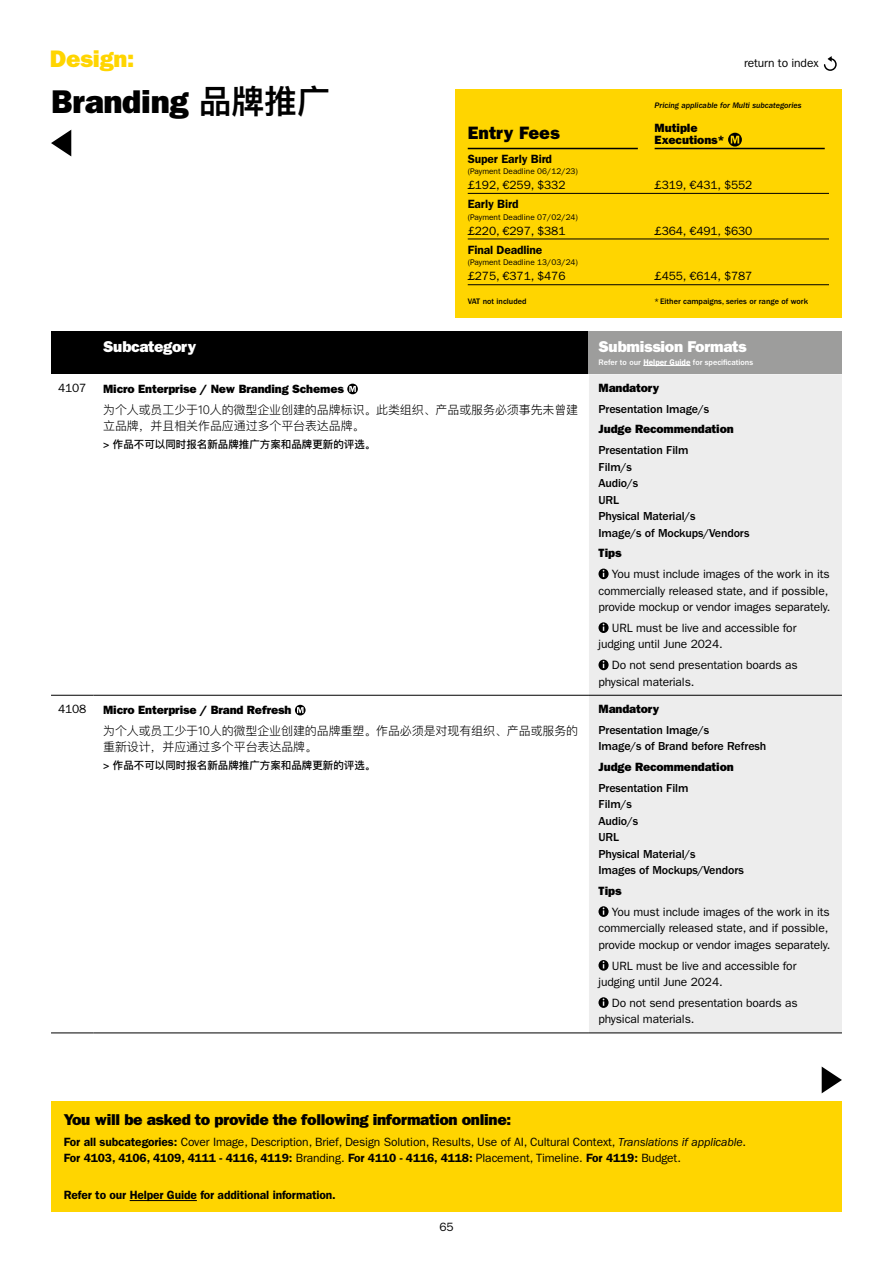
<style>
.page{position:relative;width:893px;height:1263px;background:#fff}
.page>*{position:absolute;margin:0;border:0;box-sizing:border-box;transform-origin:0 0}
.t1{font:33px "ITC Franklin Gothic Std Hvy";letter-spacing:-.01em;color:#000}
.t2{font:24px "ITC Franklin Gothic Std Hvy";letter-spacing:-.01em;color:#ffd500}
.t3{font:18px "ITC Franklin Gothic Std Hvy";color:#000}
.t4{font:15.75px "ITC Franklin Gothic Std Hvy";letter-spacing:-.02em;color:#000}
.t5{font:15.75px "ITC Franklin Gothic Std Hvy";letter-spacing:-.02em;color:#fff}
.t6{font:12px/16.5px "ITC Franklin Gothic Std";letter-spacing:-.01em;color:#000}
.t7{font:500 12px/16.5px "ITC Franklin Gothic Std";letter-spacing:-.01em;color:#000}
.t8{font:12px/12px "ITC Franklin Gothic Std Hvy";letter-spacing:-.01em;color:#000}
.t9{font:300 12px/16.5px "Ping Fang SC";letter-spacing:-.01em;color:#000}
.t10{font:600 12px "ITC Franklin Gothic Std";letter-spacing:-.01em;color:#000}
.t11{font:500 10.5px "Ping Fang SC";color:#000}
.t12{font:8.25px "ITC Franklin Gothic Std";color:#000}
.t13{font:500 8.25px "ITC Franklin Gothic Std";color:#000}
.t14{font:500 8.25px "ITC Franklin Gothic Std";color:#fff}
.t15{font:8.25px "ITC Franklin Gothic Std Med It";color:#000}
.s1{font-family:"Ping Fang SC";font-weight:600}
.s2{font-weight:600}
.s3{font-style:italic}
</style>
<div class="page">
<div style="left:455px;top:89px;width:387px;height:229px;background:#ffd500"></div>
<div style="left:51px;top:1101px;width:791px;height:111px;background:#ffd500"></div>
<hr style="left:130px;top:1200px;width:67px;height:1px;background:#000">
<svg style="left:823px;top:56px;width:14px;height:15px"></svg>
<div style="left:51px;top:332px;width:43px;height:42px;background:#000"></div>
<div style="left:94px;top:332px;width:495px;height:42px;background:#000"></div>
<div style="left:589px;top:332px;width:253px;height:42px;background:#9d9d9c"></div>
<div style="left:589px;top:374px;width:253px;height:659px;background:#ededed"></div>
<hr style="left:51px;top:695px;width:43px;height:1px;background:#000">
<hr style="left:51px;top:1033px;width:43px;height:1px;background:#000">
<hr style="left:94px;top:695px;width:495px;height:1px;background:#000">
<hr style="left:94px;top:1033px;width:495px;height:1px;background:#000">
<hr style="left:589px;top:695px;width:253px;height:1px;background:#000">
<hr style="left:589px;top:1033px;width:253px;height:1px;background:#000">
<hr style="left:643px;top:365px;width:47px;height:1px;background:#fff">
<div style="left:347px;top:384px;width:11px;height:10px;background:#000;border-radius:50%"></div>
<svg style="left:349px;top:386px;width:7px;height:6px"></svg>
<svg style="left:598px;top:569px;width:11px;height:10px"></svg>
<svg style="left:598px;top:622px;width:11px;height:11px"></svg>
<svg style="left:598px;top:660px;width:11px;height:10px"></svg>
<svg style="left:295px;top:705px;width:11px;height:10px"></svg>
<svg style="left:297px;top:707px;width:7px;height:6px"></svg>
<svg style="left:598px;top:906px;width:11px;height:11px"></svg>
<svg style="left:598px;top:960px;width:11px;height:11px"></svg>
<svg style="left:598px;top:997px;width:11px;height:11px"></svg>
<svg style="left:51px;top:130px;width:20px;height:26px"></svg>
<svg style="left:822px;top:1066px;width:20px;height:27px"></svg>
<svg style="left:728px;top:133px;width:14px;height:14px"></svg>
<svg style="left:731px;top:136px;width:8px;height:7px"></svg>
<hr style="left:468px;top:193px;width:361px;height:1px;background:#000">
<hr style="left:468px;top:239px;width:361px;height:1px;background:#000">
<hr style="left:468px;top:284px;width:361px;height:1px;background:#000">
<hr style="left:655px;top:148px;width:170px;height:1px;background:#000">
<hr style="left:468px;top:148px;width:170px;height:1px;background:#000">
<h2 class="t2" style="left:50px;top:45px;width:86px">Design:</h2>
<h1 class="t1" style="left:51px;top:83px;width:280px">Branding <span class="s1">品牌推广</span></h1>
<h3 class="t3" style="left:468px;top:123px;width:93px">Entry Fees</h3>
<p class="t10" style="left:468px;top:152px;width:86px">Super Early Bird</p>
<p class="t12" style="left:468px;top:166px;width:112px">(Payment Deadline 06/12/23)</p>
<p class="t6" style="left:468px;top:177px;width:99px">£192, €259, $332</p>
<p class="t10" style="left:468px;top:197px;width:52px">Early Bird</p>
<p class="t12" style="left:468px;top:212px;width:112px">(Payment Deadline 07/02/24)</p>
<p class="t6" style="left:468px;top:222px;width:99px">£220, €297, $381</p>
<p class="t10" style="left:468px;top:243px;width:76px">Final Deadline</p>
<p class="t12" style="left:468px;top:257px;width:112px">(Payment Deadline 13/03/24)</p>
<p class="t6" style="left:468px;top:268px;width:99px">£275, €371, $476</p>
<p class="t13" style="left:468px;top:297px;width:60px">VAT not included</p>
<p class="t6" style="left:744px;top:55px;width:76px">return to index</p>
<p class="t15" style="left:655px;top:101px;width:148px">Pricing applicable for Multi subcategories</p>
<p class="t8" style="left:655px;top:122px;width:72px">Mutiple<br>Executions*</p>
<p class="t6" style="left:655px;top:177px;width:99px">£319, €431, $552</p>
<p class="t6" style="left:655px;top:223px;width:99px">£364, €491, $630</p>
<p class="t6" style="left:655px;top:268px;width:99px">£455, €614, $787</p>
<p class="t13" style="left:655px;top:297px;width:155px">* Either campaigns, series or range of work</p>
<h3 class="t5" style="left:103px;top:337px;width:95px">Subcategory</h3>
<h3 class="t5" style="left:598px;top:337px;width:150px">Submission Formats</h3>
<p class="t14" style="left:598px;top:357px;width:156px">Refer to our <span class="s2">Helper Guide</span> for specifications</p>
<p class="t6" style="left:58px;top:380px;width:30px">4107</p>
<p class="t8" style="left:103px;top:383px;width:242px">Micro Enterprise / New Branding Schemes</p>
<p class="t9" style="left:103px;top:401px;width:477px">为个人或员工少于10人的微型企业创建的品牌标识。此类组织、产品或服务必须事先未曾建立品牌，并且相关作品应通过多个平台表达品牌。</p>
<p class="t11" style="left:103px;top:438px;width:274px">&gt; 作品不可以同时报名新品牌推广方案和品牌更新的评选。</p>
<p class="t6" style="left:58px;top:701px;width:30px">4108</p>
<p class="t8" style="left:103px;top:704px;width:190px">Micro Enterprise / Brand Refresh</p>
<p class="t9" style="left:103px;top:722px;width:477px">为个人或员工少于10人的微型企业创建的品牌重塑。作品必须是对现有组织、产品或服务的重新设计，并应通过多个平台表达品牌。</p>
<p class="t11" style="left:103px;top:759px;width:274px">&gt; 作品不可以同时报名新品牌推广方案和品牌更新的评选。</p>
<p class="t8" style="left:598px;top:382px;width:62px">Mandatory</p>
<p class="t7" style="left:598px;top:400px;width:112px">Presentation Image/s</p>
<p class="t8" style="left:598px;top:423px;width:137px">Judge Recommendation</p>
<p class="t7" style="left:598px;top:442px;width:152px">Presentation Film<br>Film/s<br>Audio/s<br>URL<br>Physical Material/s<br>Image/s of Mockups/Vendors</p>
<p class="t8" style="left:598px;top:547px;width:24px">Tips</p>
<p class="t6" style="left:598px;top:566px;width:233px;text-indent:13px">You must include images of the work in its commercially released state, and if possible, provide mockup or vendor images separately.</p>
<p class="t6" style="left:598px;top:620px;width:199px;text-indent:13px">URL must be live and accessible for judging until June 2024.</p>
<p class="t6" style="left:598px;top:657px;width:201px;text-indent:13px">Do not send presentation boards as physical materials.</p>
<p class="t8" style="left:598px;top:703px;width:62px">Mandatory</p>
<p class="t7" style="left:598px;top:722px;width:169px">Presentation Image/s<br>Image/s of Brand before Refresh</p>
<p class="t8" style="left:598px;top:761px;width:137px">Judge Recommendation</p>
<p class="t7" style="left:598px;top:780px;width:147px">Presentation Film<br>Film/s<br>Audio/s<br>URL<br>Physical Material/s<br>Images of Mockups/Vendors</p>
<p class="t8" style="left:598px;top:885px;width:24px">Tips</p>
<p class="t6" style="left:598px;top:903px;width:233px;text-indent:13px">You must include images of the work in its commercially released state, and if possible, provide mockup or vendor images separately.</p>
<p class="t6" style="left:598px;top:957px;width:199px;text-indent:13px">URL must be live and accessible for judging until June 2024.</p>
<p class="t6" style="left:598px;top:994px;width:201px;text-indent:13px">Do not send presentation boards as physical materials.</p>
<h3 class="t4" style="left:64px;top:1110px;width:449px">You will be asked to provide the following information online:</h3>
<p class="t6" style="left:64px;top:1133px;width:684px"><span class="s2">For all subcategories:</span> Cover Image, Description, Brief, Design Solution, Results, Use of AI, Cultural Context, <span class="s3">Translations if applicable</span>.<br><span class="s2">For 4103, 4106, 4109, 4111 - 4116, 4119:</span> Branding. <span class="s2">For 4110 - 4116, 4118:</span> Placement, Timeline. <span class="s2">For 4119:</span> Budget.</p>
<p class="t10" style="left:64px;top:1188px;width:274px">Refer to our Helper Guide for additional information.</p>
<p class="t6" style="left:439px;top:1218px;width:16px">65</p>
</div>
